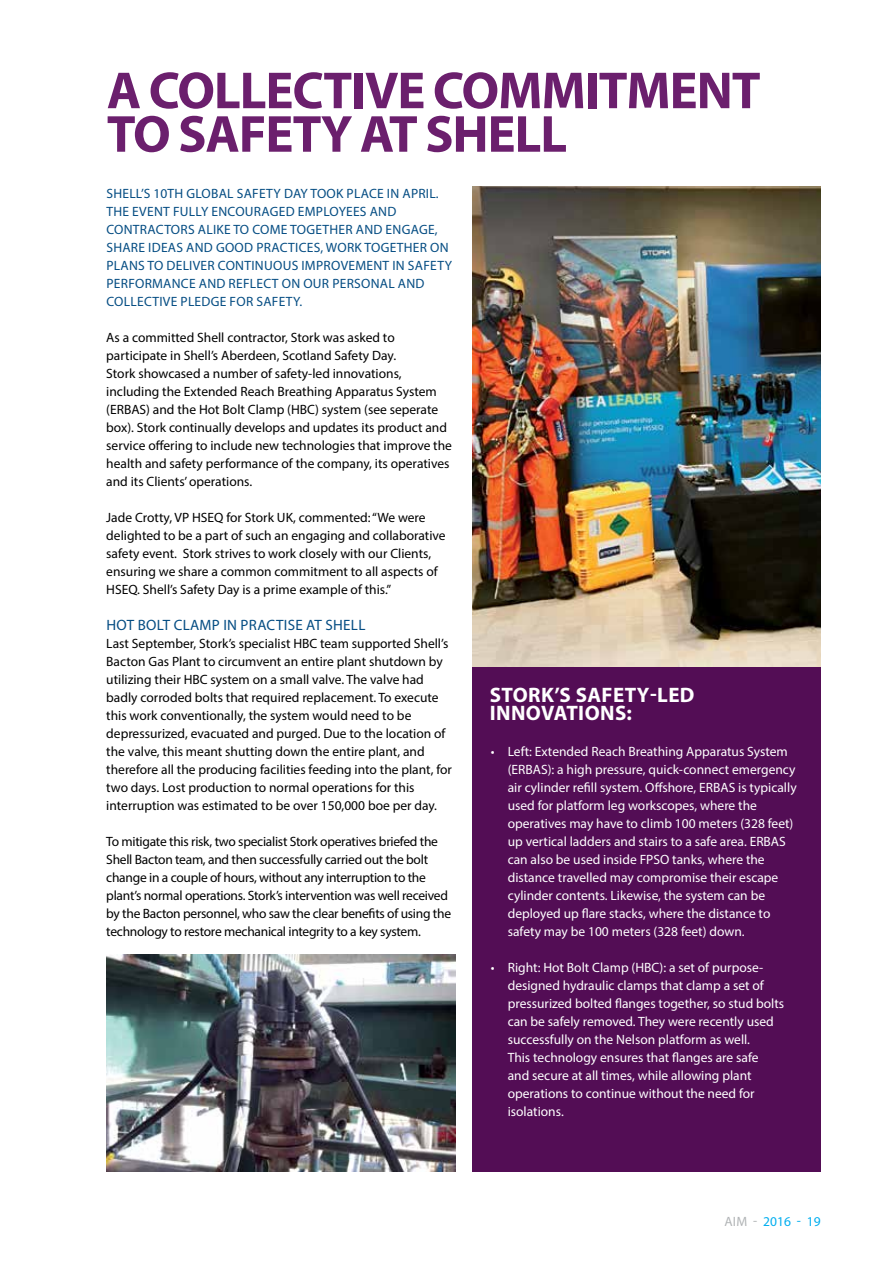
<style>
.page{position:relative;width:893px;height:1263px;background:#fff}
.page>*{position:absolute;margin:0;border:0;box-sizing:border-box;transform-origin:0 0}
.t1{font:700 52.5px/43.5px "Myriad Pro";letter-spacing:-.02em;color:#6b1f6d}
.t2{font:700 21px/18px "Myriad Pro";letter-spacing:.02em;color:#fff}
.t3{font:15px "Myriad Pro";letter-spacing:.02em;color:#054d83}
.t4{font:13.5px/18px "Myriad Pro";color:#000}
.t5{font:13.5px/18px "Myriad Pro";color:#fff}
.t6{font:13.5px/18px "Myriad Pro";letter-spacing:-.02em;color:#000}
.t7{font:13.5px/18px "Myriad Pro";letter-spacing:.02em;color:#054d83}
.t8{font:13.5px "Myriad Pro";color:#00aeef}
.s1{color:#b1b4b6}
</style>
<div class="page">
<div style="left:472px;top:666px;width:349px;height:505px;background:#530d55"></div>
<img style="left:472px;top:186px;width:349px;height:480px">
<img style="left:107px;top:954px;width:348px;height:217px">
<h1 class="t1" style="left:107px;top:67px;width:655px">A COLLECTIVE COMMITMENT<br>TO SAFETY AT SHELL</h1>
<p class="t7" style="left:106px;top:184px;width:347px">SHELL’S 10TH GLOBAL SAFETY DAY TOOK PLACE IN APRIL.<br>THE EVENT FULLY ENCOURAGED EMPLOYEES AND CONTRACTORS ALIKE TO COME TOGETHER AND ENGAGE, SHARE IDEAS AND GOOD PRACTICES, WORK TOGETHER ON PLANS TO DELIVER CONTINUOUS IMPROVEMENT IN SAFETY PERFORMANCE AND REFLECT ON OUR PERSONAL AND COLLECTIVE PLEDGE FOR SAFETY.</p>
<p class="t4" style="left:106px;top:328px;width:347px">As a committed Shell contractor, Stork was asked to participate in Shell’s Aberdeen, Scotland Safety Day.<br>Stork showcased a number of safety-led innovations, including the Extended Reach Breathing Apparatus System (ERBAS) and the Hot Bolt Clamp (HBC) system (see seperate box). Stork continually develops and updates its product and service offering to include new technologies that improve the health and safety performance of the company, its operatives and its Clients’ operations.</p>
<p class="t4" style="left:106px;top:508px;width:341px">Jade Crotty, VP HSEQ for Stork UK, commented: “We were delighted to be a part of such an engaging and collaborative safety event. Stork strives to work closely with our Clients, ensuring we share a common commitment to all aspects of HSEQ. Shell’s Safety Day is a prime example of this.”</p>
<p class="t3" style="left:106px;top:616px;width:260px">HOT BOLT CLAMP IN PRACTISE AT SHELL</p>
<p class="t4" style="left:106px;top:634px;width:347px">Last September, Stork’s specialist HBC team supported Shell’s Bacton Gas Plant to circumvent an entire plant shutdown by utilizing their HBC system on a small valve. The valve had badly corroded bolts that required replacement. To execute this work conventionally, the system would need to be depressurized, evacuated and purged. Due to the location of the valve, this meant shutting down the entire plant, and therefore all the producing facilities feeding into the plant, for two days. Lost production to normal operations for this interruption was estimated to be over 150,000 boe per day.</p>
<p class="t6" style="left:106px;top:832px;width:346px">To mitigate this risk, two specialist Stork operatives briefed the Shell Bacton team, and then successfully carried out the bolt change in a couple of hours, without any interruption to the plant’s normal operations. Stork’s intervention was well received by the Bacton personnel, who saw the clear benefits of using the technology to restore mechanical integrity to a key system.</p>
<h2 class="t2" style="left:490px;top:685px;width:206px">STORK’S SAFETY-LED<br>INNOVATIONS:</h2>
<p class="t5" style="left:508px;top:742px;width:290px;text-indent:-17px">• Left: Extended Reach Breathing Apparatus System (ERBAS): a high pressure, quick-connect emergency air cylinder refill system. Offshore, ERBAS is typically used for platform leg workscopes, where the operatives may have to climb 100 meters (328 feet) up vertical ladders and stairs to a safe area. ERBAS can also be used inside FPSO tanks, where the distance travelled may compromise their escape cylinder contents. Likewise, the system can be deployed up flare stacks, where the distance to safety may be 100 meters (328 feet) down.</p>
<p class="t5" style="left:508px;top:958px;width:278px;text-indent:-17px">• Right: Hot Bolt Clamp (HBC): a set of purpose&shy;designed hydraulic clamps that clamp a set of pressurized bolted flanges together, so stud bolts can be safely removed. They were recently used successfully on the Nelson platform as well.<br>This technology ensures that flanges are safe<br>and secure at all times, while allowing plant operations to continue without the need for isolations.</p>
<p class="t8" style="left:724px;top:1213px;width:98px"><span class="s1">AIM -</span> 2016 - 19</p>
</div>
